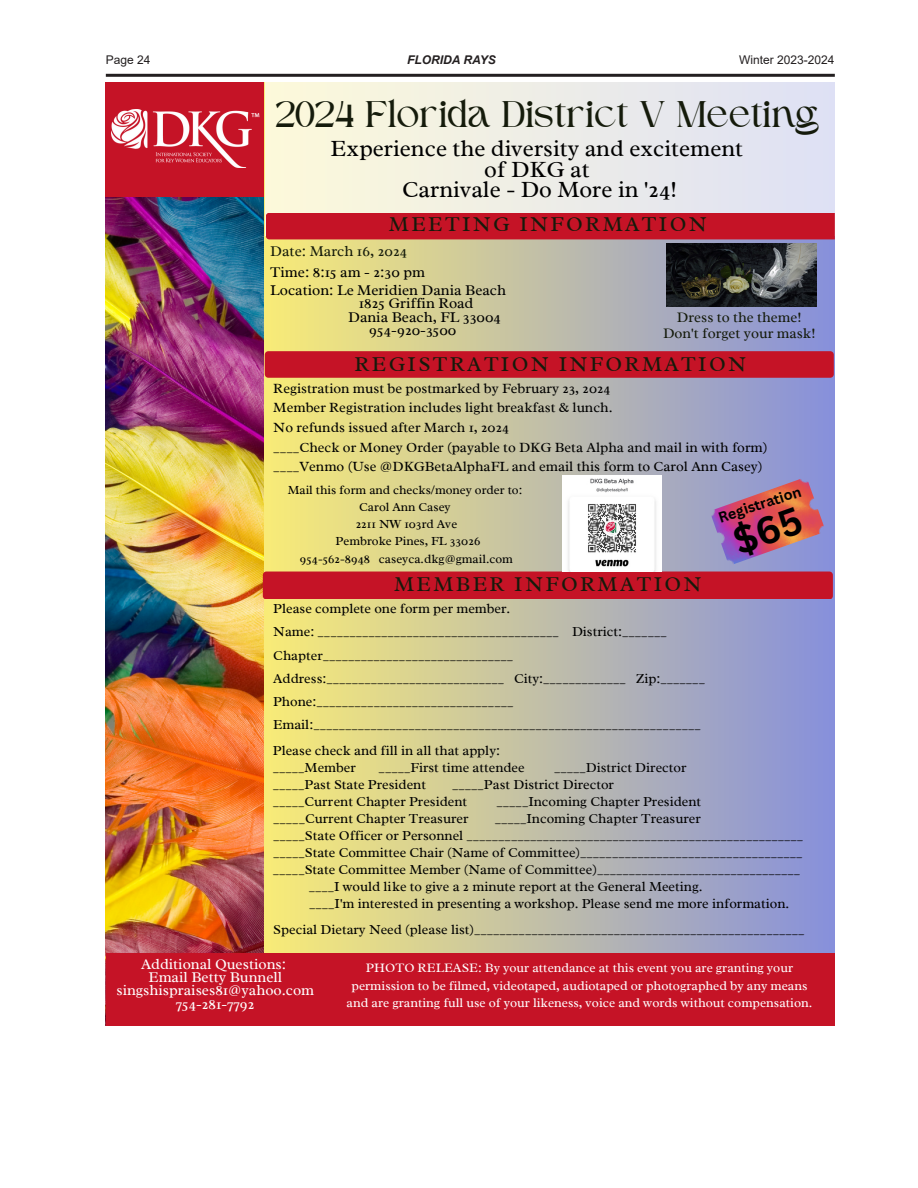
<style>
.page{position:relative;width:918px;height:1188px;background:#fff}
.page>*{position:absolute;margin:0;border:0;box-sizing:border-box;transform-origin:0 0}
.t1{font:37.95px "Higuen";color:#151b0b}
.t2{font:23.55px/20.5px "Radley";color:#000;text-align:center}
.t3{font:21.45px "Radley";letter-spacing:.11em;color:#151b0b}
.t4{font:15.15px/20.9px "Radley";color:#000}
.t5{font:15.15px/13.4px "Radley";color:#fff;text-align:center}
.t6{font:14.7px/16px "Radley";color:#151b0b;text-align:center}
.t7{font:700 14.4px "Canva Sans";color:#000}
.t8{font:14.25px/19.6px "Radley";color:#000}
.t9{font:13.95px/23.2px "Radley";color:#000}
.t10{font:13.05px/17.9px "Radley";color:#fff;text-align:center}
.t11{font:12.6px/17.2px "Radley";color:#000;text-align:center}
.t12{font:12px "Arial";color:#231f20}
.t13{font:italic 700 12px "Arial";color:#231f20}
.s1{color:#151b0b}
</style>
<div class="page">
<hr style="left:106px;top:74px;width:729px;height:3px;background:#231f20">
<img style="left:106px;top:197px;width:159px;height:756px">
<div style="left:106px;top:83px;width:181px;height:114px;background:#c51326"></div>
<div style="left:265px;top:83px;width:570px;height:943px;background:linear-gradient(to right,#f8eb77,#8790db)"></div>
<div style="left:266px;top:83px;width:569px;height:153px;background:linear-gradient(to right,#fdf9da,#dee0f5)"></div>
<div style="left:106px;top:953px;width:729px;height:73px;background:#c51326"></div>
<svg style="left:265px;top:351px;width:569px;height:27px"></svg>
<div style="left:263px;top:572px;width:570px;height:27px;background:#c51326"></div>
<img style="left:111px;top:110px;width:154px;height:57px">
<div style="left:266px;top:213px;width:569px;height:26px;background:#c51326"></div>
<img style="left:667px;top:243px;width:150px;height:63px">
<img style="left:563px;top:476px;width:99px;height:95px">
<img style="left:710px;top:477px;width:116px;height:89px">
<svg style="left:730px;top:506px;width:74px;height:52px"></svg>
<p class="t12" style="left:106px;top:51px;width:46px">Page 24</p>
<p class="t13" style="left:407px;top:52px;width:90px">FLORIDA RAYS</p>
<p class="t12" style="left:739px;top:51px;width:97px">Winter 2023-2024</p>
<p class="t1" style="left:276px;top:94px;width:545px">2024 Florida District V Meeting</p>
<p class="t2" style="left:331px;top:138px;width:414px">Experience the diversity and excitement of DKG at<br>Carnivale - Do More in '24!</p>
<p class="t3" style="left:389px;top:210px;width:319px">MEETING INFORMATION</p>
<p class="t4" style="left:270px;top:240px;width:156px"><span class="s1">Date: March 16, 2024<br></span>Time: 8:15 am - 2:30 pm</p>
<p class="t4" style="left:270px;top:279px;width:237px">Location: Le Meridien Dania Beach</p>
<p class="t4" style="left:359px;top:293px;width:116px">1825 Griffin Road</p>
<p class="t4" style="left:348px;top:306px;width:154px">Dania Beach, FL 33004</p>
<p class="t4" style="left:369px;top:320px;width:89px">954-920-3500</p>
<p class="t6" style="left:663px;top:309px;width:154px">Dress to the theme!<br>Don't forget your mask!</p>
<p class="t3" style="left:354px;top:350px;width:393px">REGISTRATION INFORMATION</p>
<p class="t8" style="left:273px;top:378px;width:496px">Registration must be postmarked by February 23, 2024<br>Member Registration includes light breakfast &amp; lunch.<br>No refunds issued after March 1, 2024<br>____Check or Money Order (payable to DKG Beta Alpha and mail in with form) ____Venmo (Use @DKGBetaAlphaFL and email this form to Carol Ann Casey)</p>
<p class="t11" style="left:288px;top:481px;width:236px">Mail this form and checks/money order to:<br>Carol Ann Casey<br>2211 NW 103rd Ave<br>Pembroke Pines, FL 33026<br>954-562-8948 caseyca.dkg@gmail.com</p>
<p class="t3" style="left:394px;top:571px;width:309px">MEMBER INFORMATION</p>
<p class="t9" style="left:273px;top:597px;width:434px">Please complete one form per member.<br>Name: ______________________________________ District:_______ Chapter______________________________ Address:____________________________ City:_____________ Zip:_______ Phone:_______________________________ Email:_____________________________________________________________</p>
<p class="t9" style="left:273px;top:742px;width:229px;line-height:17px">Please check and fill in all that apply: _____Member</p>
<p class="t9" style="left:379px;top:756px;width:148px">_____First time attendee</p>
<p class="t9" style="left:554px;top:756px;width:134px">_____District Director</p>
<p class="t9" style="left:273px;top:773px;width:155px">_____Past State President</p>
<p class="t9" style="left:273px;top:776px;width:343px;line-height:17px;text-indent:179px">_____Past District Director _____Current Chapter President</p>
<p class="t9" style="left:497px;top:790px;width:206px">_____Incoming Chapter President</p>
<p class="t7" style="left:716px;top:509px;width:88px;rotate:-18deg">Registration</p>
<p class="t9" style="left:273px;top:807px;width:197px">_____Current Chapter Treasurer</p>
<p class="t9" style="left:495px;top:807px;width:208px">_____Incoming Chapter Treasurer</p>
<p class="t9" style="left:273px;top:824px;width:531px">_____State Officer or Personnel _____________________________________________________</p>
<p class="t9" style="left:273px;top:841px;width:531px">_____State Committee Chair (Name of Committee)___________________________________</p>
<p class="t9" style="left:273px;top:858px;width:529px">_____State Committee Member (Name of Committee)________________________________</p>
<p class="t9" style="left:309px;top:875px;width:395px">____I would like to give a 2 minute report at the General Meeting.</p>
<p class="t9" style="left:309px;top:892px;width:482px">____I'm interested in presenting a workshop. Please send me more information.</p>
<p class="t9" style="left:273px;top:918px;width:533px">Special Dietary Need (please list)____________________________________________________</p>
<p class="t10" style="left:347px;top:958px;width:467px">PHOTO RELEASE: By your attendance at this event you are granting your permission to be filmed, videotaped, audiotaped or photographed by any means and are granting full use of your likeness, voice and words without compensation.</p>
<p class="t5" style="left:116px;top:957px;width:199px">Additional Questions:<br>Email Betty Bunnell singshispraises81@yahoo.com<br>754-281-7792</p>
</div>
